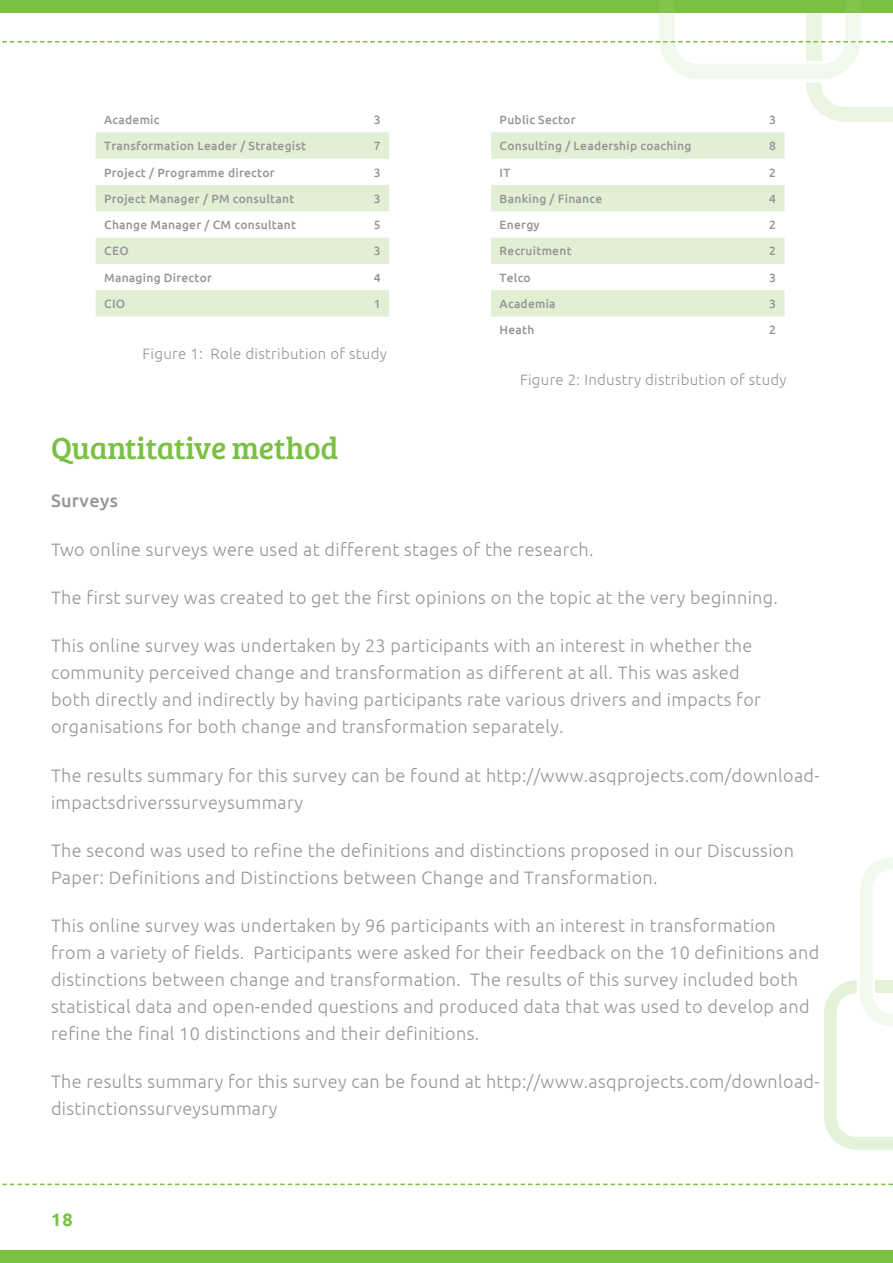
<style>
.page{position:relative;width:893px;height:1263px;background:#fff}
.page>*{position:absolute;margin:0;border:0;box-sizing:border-box;transform-origin:0 0}
.t1{font:31.5px "Bree Serif";letter-spacing:-.01em;color:#7ac143}
.t2{font:300 18px/27px "Ubuntu";letter-spacing:.02em;color:#969696}
.t3{font:500 18px "Ubuntu";letter-spacing:.02em;color:#969696}
.t4{font:700 18px "Ubuntu";color:#7ac143}
.t5{font:300 15px "Ubuntu";letter-spacing:.02em;color:#969696}
.t6{font:500 12px "Ubuntu";letter-spacing:.02em;color:#969696}
</style>
<div class="page">
<div style="left:0;top:1250px;width:893px;height:13px;background:#7ac143"></div>
<svg style="left:2px;top:1183px;width:891px;height:2px"></svg>
<svg style="left:0;top:0;width:893px;height:122px"></svg>
<svg style="left:824px;top:857px;width:69px;height:293px"></svg>
<svg style="left:96px;top:132px;width:293px;height:185px;fill:#e2efd4"></svg>
<svg style="left:491px;top:132px;width:293px;height:185px"></svg>
<div style="left:491px;top:185px;width:293px;height:26px;background:#e2efd4"></div>
<p class="t6" style="left:104px;top:112px;width:57px">Academic</p>
<p class="t6" style="left:374px;top:112px;width:8px">3</p>
<p class="t6" style="left:104px;top:138px;width:204px">Transformation Leader / Strategist</p>
<p class="t6" style="left:374px;top:138px;width:8px">7</p>
<p class="t6" style="left:104px;top:165px;width:172px">Project / Programme director</p>
<p class="t6" style="left:374px;top:165px;width:8px">3</p>
<p class="t6" style="left:104px;top:191px;width:192px">Project Manager / PM consultant</p>
<p class="t6" style="left:374px;top:191px;width:8px">3</p>
<p class="t6" style="left:104px;top:217px;width:193px">Change Manager / CM consultant</p>
<p class="t6" style="left:374px;top:217px;width:8px">5</p>
<p class="t6" style="left:104px;top:244px;width:26px">CEO</p>
<p class="t6" style="left:374px;top:244px;width:8px">3</p>
<p class="t6" style="left:104px;top:270px;width:109px">Managing Director</p>
<p class="t6" style="left:374px;top:270px;width:8px">4</p>
<p class="t6" style="left:104px;top:296px;width:23px">CIO</p>
<p class="t6" style="left:374px;top:296px;width:8px">1</p>
<p class="t5" style="left:143px;top:344px;width:246px">Figure 1: Role distribution of study</p>
<p class="t6" style="left:500px;top:112px;width:77px">Public Sector</p>
<p class="t6" style="left:769px;top:112px;width:8px">3</p>
<p class="t6" style="left:500px;top:138px;width:193px">Consulting / Leadership coaching</p>
<p class="t6" style="left:769px;top:138px;width:8px">8</p>
<p class="t6" style="left:500px;top:165px;width:12px">IT</p>
<p class="t6" style="left:769px;top:165px;width:8px">2</p>
<p class="t6" style="left:500px;top:191px;width:104px">Banking / Finance</p>
<p class="t6" style="left:769px;top:191px;width:8px">4</p>
<p class="t6" style="left:500px;top:217px;width:42px">Energy</p>
<p class="t6" style="left:769px;top:217px;width:8px">2</p>
<p class="t6" style="left:500px;top:244px;width:74px">Recruitment</p>
<p class="t6" style="left:769px;top:244px;width:8px">2</p>
<p class="t6" style="left:500px;top:270px;width:33px">Telco</p>
<p class="t6" style="left:769px;top:270px;width:8px">3</p>
<p class="t6" style="left:500px;top:296px;width:58px">Academia</p>
<p class="t6" style="left:769px;top:296px;width:8px">3</p>
<p class="t6" style="left:500px;top:323px;width:36px">Heath</p>
<p class="t6" style="left:769px;top:323px;width:8px">2</p>
<p class="t5" style="left:520px;top:371px;width:268px">Figure 2: Industry distribution of study</p>
<h1 class="t1" style="left:51px;top:425px;width:289px">Quantitative method</h1>
<p class="t3" style="left:51px;top:490px;width:68px">Surveys</p>
<p class="t2" style="left:51px;top:535px;width:544px">Two online surveys were used at different stages of the research.</p>
<p class="t2" style="left:51px;top:584px;width:728px">The first survey was created to get the first opinions on the topic at the very beginning.</p>
<p class="t2" style="left:51px;top:632px;width:711px">This online survey was undertaken by 23 participants with an interest in whether the community perceived change and transformation as different at all. This was asked both directly and indirectly by having participants rate various drivers and impacts for organisations for both change and transformation separately.</p>
<p class="t2" style="left:51px;top:761px;width:770px">The results summary for this survey can be found at http://www.asqprojects.com/download&shy;impactsdriverssurveysummary</p>
<p class="t2" style="left:51px;top:836px;width:744px">The second was used to refine the definitions and distinctions proposed in our Discussion<br>Paper: Definitions and Distinctions between Change and Transformation.</p>
<p class="t2" style="left:51px;top:912px;width:770px">This online survey was undertaken by 96 participants with an interest in transformation from a variety of fields. Participants were asked for their feedback on the 10 definitions and distinctions between change and transformation. The results of this survey included both statistical data and open-ended questions and produced data that was used to develop and refine the final 10 distinctions and their definitions.</p>
<p class="t2" style="left:51px;top:1068px;width:770px">The results summary for this survey can be found at http://www.asqprojects.com/download&shy;distinctionssurveysummary</p>
<p class="t4" style="left:51px;top:1208px;width:23px">18</p>
</div>
